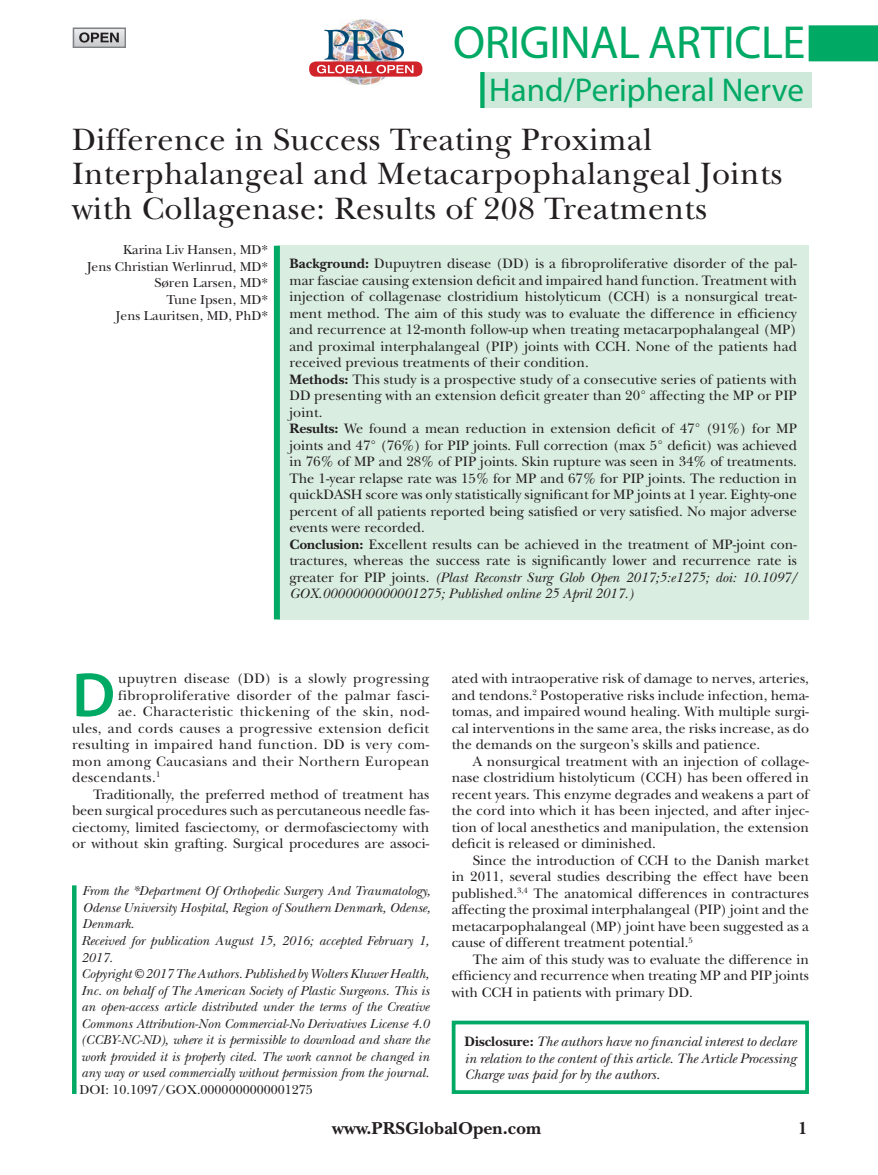
<style>
.page{position:relative;width:878px;height:1175px;background:#fff}
.page>*{position:absolute;margin:0;border:0;box-sizing:border-box;transform-origin:0 0}
.t1{font:600 63.15px "Myriad Pro";color:#00a964}
.t2{font:46.5px "Myriad Pro";letter-spacing:-.01em;color:#00a964}
.t3{font:33px "Myriad Pro";color:#00a964}
.t4{font:32.25px/34.5px "New Baskerville";letter-spacing:.015em;color:#231f20}
.t5{font:700 18px "New Baskerville";color:#231f20}
.t6{font:14.25px/16.5px "New Baskerville";letter-spacing:.005em;color:#231f20;text-align:justify}
.t7{font:14.25px "New Baskerville";letter-spacing:.025em;color:#231f20}
.t8{font:italic 14.25px/16.5px "New Baskerville";color:#231f20;text-align:justify}
.t9{font:italic 13.5px/16.5px "New Baskerville";color:#231f20}
.t10{font:13.5px/16.5px "New Baskerville";color:#231f20;text-align:right}
.s1{font-weight:700}
.s2{font-style:italic}
.s3{font-weight:700;font-style:normal}
</style>
<div class="page">
<div style="left:73px;top:28px;width:52px;height:20px;border:2px solid #808285"></div>
<svg style="left:79px;top:32px;width:40px;height:11px"></svg>
<img style="left:340px;top:20px;width:48px;height:64px">
<div style="left:309px;top:61px;width:113px;height:16px;background:#d1232a;border-radius:7px"></div>
<img style="left:317px;top:29px;width:96px;height:44px">
<hr style="left:72px;top:932px;width:4px;height:161px;background:#00a964">
<hr style="left:72px;top:885px;width:4px;height:47px;background:#00a964">
<div style="left:277px;top:246px;width:531px;height:374px;background:#d9ede1"></div>
<div style="left:274px;top:246px;width:6px;height:373px;background:#00a964"></div>
<div style="left:452px;top:1020px;width:356px;height:74px;border:4px solid #00a964"></div>
<svg style="left:480px;top:72px;width:4px;height:36px"></svg>
<div style="left:484px;top:72px;width:328px;height:36px;background:#cee8d9"></div>
<div style="left:808px;top:25px;width:69px;height:36px;background:#00a964"></div>
<h2 class="t2" style="left:453px;top:14px;width:354px">Original Article</h2>
<h3 class="t3" style="left:489px;top:69px;width:316px">Hand/Peripheral Nerve</h3>
<h3 class="t4" style="left:72px;top:122px;width:711px">Difference in Success Treating Proximal<br>Interphalangeal and Metacarpophalangeal Joints with Collagenase: Results of 208 Treatments</h3>
<p class="t10" style="left:87px;top:242px;width:183px">Karina Liv Hansen, MD*<br>Jens Christian Werlinrud, MD*<br>Søren Larsen, MD*<br>Tune Ipsen, MD*<br>Jens Lauritsen, MD, PhD*</p>
<p class="t6" style="left:289px;top:255px;width:509px;text-align:left"><span class="s1">Background:</span> Dupuytren disease (DD) is a fibroproliferative disorder of the pal&shy;mar fasciae causing extension deficit and impaired hand function. Treatment with injection of collagenase clostridium histolyticum (CCH) is a nonsurgical treat&shy;ment method. The aim of this study was to evaluate the difference in efficiency and recurrence at 12-month follow-up when treating metacarpophalangeal (MP) and proximal interphalangeal (PIP) joints with CCH. None of the patients had received previous treatments of their condition.<br><span class="s1">Methods:</span> This study is a prospective study of a consecutive series of patients with DD presenting with an extension deficit greater than 20° affecting the MP or PIP joint.<br><span class="s1">Results:</span> We found a mean reduction in extension deficit of 47° (91%) for MP joints and 47° (76%) for PIP joints. Full correction (max 5° deficit) was achieved in 76% of MP and 28% of PIP joints. Skin rupture was seen in 34% of treatments.<br>The 1-year relapse rate was 15% for MP and 67% for PIP joints. The reduction in quickDASH score was only statistically significant for MP joints at 1 year. Eighty-one percent of all patients reported being satisfied or very satisfied. No major adverse events were recorded.<br><span class="s1">Conclusion:</span> Excellent results can be achieved in the treatment of MP-joint con&shy;tractures, whereas the success rate is significantly lower and recurrence rate is greater for PIP joints. <span class="s2">(Plast Reconstr Surg Glob Open 2017;5:e1275; doi: 10.1097/ GOX.0000000000001275; Published online 25 April 2017.)</span></p>
<h1 class="t1" style="left:72px;top:654px;width:45px">D</h1>
<p class="t7" style="left:118px;top:670px;width:313px">upuytren disease (DD) is a slowly progressing</p>
<p class="t7" style="left:118px;top:686px;width:313px">fibroproliferative disorder of the palmar fasci-</p>
<p class="t7" style="left:118px;top:703px;width:313px">ae. Characteristic thickening of the skin, nod-</p>
<p class="t7" style="left:72px;top:719px;width:358px">ules, and cords causes a progressive extension deficit</p>
<p class="t7" style="left:72px;top:736px;width:358px">resulting in impaired hand function. DD is very com-</p>
<p class="t7" style="left:72px;top:752px;width:359px">mon among Caucasians and their Northern European</p>
<p class="t7" style="left:72px;top:769px;width:90px">descendants.<sup>1</sup></p>
<p class="t6" style="left:93px;top:786px;width:338px">Traditionally, the preferred method of treatment has</p>
<p class="t6" style="left:72px;top:802px;width:358px">been surgical procedures such as percutaneous needle fas-</p>
<p class="t6" style="left:72px;top:819px;width:358px">ciectomy, limited fasciectomy, or dermofasciectomy with</p>
<p class="t6" style="left:72px;top:835px;width:359px">or without skin grafting. Surgical procedures are associ-</p>
<p class="t9" style="left:82px;top:882px;width:349px;text-align:justify">From the *Department Of Orthopedic Surgery And Traumatology, Odense University Hospital, Region of Southern Denmark, Odense, Denmark.</p>
<p class="t9" style="left:81px;top:932px;width:350px">Received for publication August 15, 2016; accepted February 1, 2017.<br>Copyright © 2017 The Authors. Published by Wolters Kluwer Health, Inc. on behalf of The American Society of Plastic Surgeons. This is an open-access article distributed under the terms of the Creative Commons Attribution-Non Commercial-No Derivatives License 4.0 (CCBY-NC-ND), where it is permissible to download and share the work provided it is properly cited. The work cannot be changed in any way or used commercially without permission from the journal.</p>
<p class="t10" style="left:80px;top:1081px;width:235px">DOI: 10.1097/GOX.0000000000001275</p>
<p class="t6" style="left:451px;top:670px;width:359px">ated with intraoperative risk of damage to nerves, arteries, and tendons.<sup>2</sup> Postoperative risks include infection, hema&shy;tomas, and impaired wound healing. With multiple surgi&shy;cal interventions in the same area, the risks increase, as do the demands on the surgeon’s skills and patience.</p>
<p class="t6" style="left:451px;top:753px;width:359px;text-indent:21px">A nonsurgical treatment with an injection of collage&shy;nase clostridium histolyticum (CCH) has been offered in recent years. This enzyme degrades and weakens a part of the cord into which it has been injected, and after injec&shy;tion of local anesthetics and manipulation, the extension deficit is released or diminished.</p>
<p class="t6" style="left:451px;top:852px;width:359px;text-indent:21px">Since the introduction of CCH to the Danish market in 2011, several studies describing the effect have been published.<sup>3,4</sup> The anatomical differences in contractures affecting the proximal interphalangeal (PIP) joint and the metacarpophalangeal (MP) joint have been suggested as a cause of different treatment potential.<sup>5</sup></p>
<p class="t6" style="left:451px;top:951px;width:359px;text-indent:21px">The aim of this study was to evaluate the difference in efficiency and recurrence when treating MP and PIP joints with CCH in patients with primary DD.</p>
<p class="t8" style="left:464px;top:1033px;width:333px"><span class="s3">Disclosure:</span> The authors have no financial interest to declare in relation to the content of this article. The Article Processing Charge was paid for by the authors.</p>
<p class="t5" style="left:332px;top:1118px;width:210px">www.PRSGlobalOpen.com</p>
<p class="t5" style="left:798px;top:1118px;width:11px">1</p>
</div>
